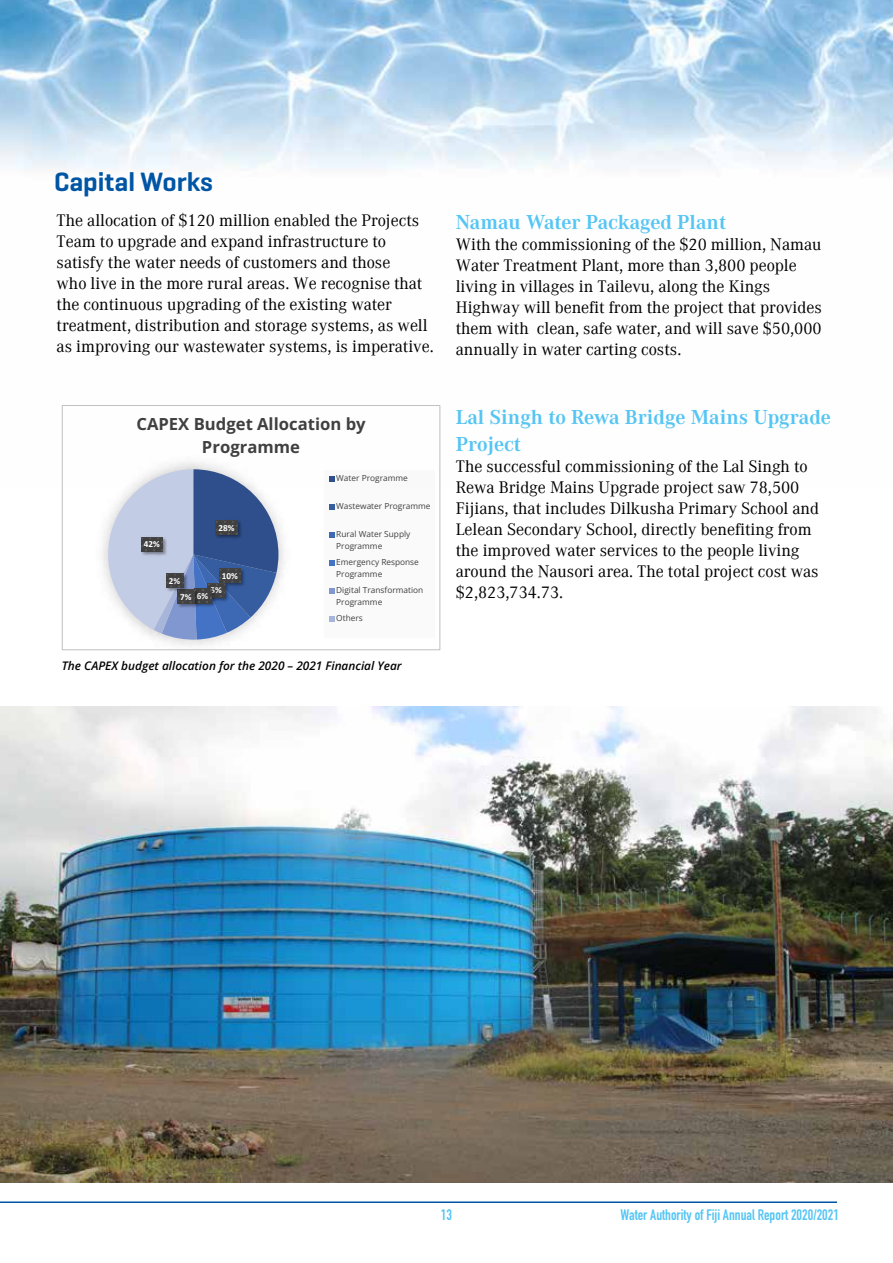
<style>
.page{position:relative;width:893px;height:1263px;background:#fff}
.page>*{position:absolute;margin:0;border:0;box-sizing:border-box;transform-origin:0 0}
.t1{font:600 27px "Geogrotesque";color:#0055a5}
.t2{font:700 21px/27px "Corporate A";color:#55c5f4}
.t3{font:700 16.65px/22.8px "Open Sans";color:#404040;text-align:center}
.t4{font:16.5px/21px "Corporate ABQ";color:#000}
.t5{font:15px "DIN Engschrift Std";color:#55c5f4}
.t6{font:italic 600 11.85px "Open Sans";color:#000}
.t7{font:700 9.15px "Calibri";color:#fff}
.t8{font:8.25px/11.4px "Open Sans";color:#404040}
</style>
<div class="page">
<img style="left:1px;top:0;width:892px;height:487px">
<hr style="left:0;top:1201px;width:837px;height:2px;background:#0055a5">
<img style="left:0;top:917px;width:1px;height:266px">
<img style="left:1px;top:707px;width:892px;height:476px">
<img style="left:213px;top:450px;width:85px;height:85px">
<img style="left:278px;top:535px;width:6px;height:50px">
<img style="left:89px;top:449px;width:124px;height:198px">
<svg style="left:96px;top:469px;width:182px;height:171px"></svg>
<img style="left:214px;top:519px;width:29px;height:22px">
<svg style="left:216px;top:521px;width:21px;height:14px"></svg>
<img style="left:217px;top:567px;width:30px;height:22px">
<svg style="left:219px;top:569px;width:22px;height:14px"></svg>
<img style="left:206px;top:581px;width:25px;height:22px">
<svg style="left:208px;top:583px;width:17px;height:14px"></svg>
<img style="left:200px;top:587px;width:17px;height:22px">
<svg style="left:200px;top:589px;width:11px;height:14px"></svg>
<img style="left:176px;top:587px;width:24px;height:22px">
<svg style="left:178px;top:589px;width:17px;height:14px"></svg>
<img style="left:164px;top:572px;width:25px;height:21px">
<div style="left:166px;top:573px;width:17px;height:14px;background:#404040"></div>
<img style="left:139px;top:535px;width:30px;height:22px">
<svg style="left:141px;top:537px;width:22px;height:14px"></svg>
<div style="left:324px;top:470px;width:110px;height:168px;background:#fafafa"></div>
<svg style="left:329px;top:476px;width:5px;height:5px"></svg>
<svg style="left:329px;top:504px;width:5px;height:5px"></svg>
<svg style="left:329px;top:532px;width:5px;height:5px"></svg>
<svg style="left:329px;top:560px;width:5px;height:5px"></svg>
<svg style="left:329px;top:588px;width:5px;height:5px"></svg>
<svg style="left:329px;top:616px;width:5px;height:5px"></svg>
<div style="left:62px;top:405px;width:378px;height:245px;border:1px solid #bfbfbf"></div>
<div style="left:202px;top:440px;width:10px;height:18px;background:#fff"></div>
<svg style="left:202px;top:439px;width:11px;height:14px"></svg>
<h1 class="t1" style="left:54px;top:165px;width:160px">Capital Works</h1>
<p class="t4" style="left:57px;top:210px;width:379px">The allocation of $120 million enabled the Projects Team to upgrade and expand infrastructure to satisfy the water needs of customers and those<br>who live in the more rural areas. We recognise that the continuous upgrading of the existing water treatment, distribution and storage systems, as well as improving our wastewater systems, is imperative.</p>
<p class="t2" style="left:456px;top:209px;width:272px">Namau Water Packaged Plant</p>
<p class="t4" style="left:456px;top:234px;width:368px">With the commissioning of the $20 million, Namau Water Treatment Plant, more than 3,800 people living in villages in Tailevu, along the Kings Highway will benefit from the project that provides them with clean, safe water, and will save $50,000 annually in water carting costs.</p>
<p class="t3" style="left:136px;top:412px;width:231px">CAPEX Budget Allocation by programme</p>
<p class="t8" style="left:336px;top:472px;width:73px">Water Programme</p>
<p class="t8" style="left:336px;top:500px;width:96px">Wastewater Programme</p>
<p class="t8" style="left:336px;top:528px;width:76px">Rural Water Supply<br>Programme</p>
<p class="t8" style="left:336px;top:556px;width:84px">Emergency Response<br>Programme</p>
<p class="t8" style="left:336px;top:584px;width:89px">Digital Transformation<br>Programme</p>
<p class="t8" style="left:336px;top:612px;width:28px">Others</p>
<p class="t7" style="left:218px;top:521px;width:18px">28%</p>
<p class="t7" style="left:144px;top:538px;width:18px">42%</p>
<p class="t7" style="left:222px;top:569px;width:18px">10%</p>
<p class="t7" style="left:169px;top:574px;width:13px">2%</p>
<p class="t7" style="left:210px;top:584px;width:13px">5%</p>
<p class="t7" style="left:180px;top:590px;width:29px">7% 6%</p>
<p class="t6" style="left:62px;top:658px;width:341px">The CAPEX budget allocation for the 2020 – 2021 Financial Year</p>
<p class="t2" style="left:456px;top:404px;width:377px">Lal Singh to Rewa Bridge Mains Upgrade<br>Project</p>
<p class="t4" style="left:456px;top:456px;width:365px">The successful commissioning of the Lal Singh to Rewa Bridge Mains Upgrade project saw 78,500<br>Fijians, that includes Dilkusha Primary School and Lelean Secondary School, directly benefiting from the improved water services to the people living around the Nausori area. The total project cost was $2,823,734.73.</p>
<p class="t5" style="left:441px;top:1205px;width:13px">13</p>
<p class="t5" style="left:620px;top:1205px;width:220px">Water Authority of Fiji Annual Report 2020/2021</p>
</div>
